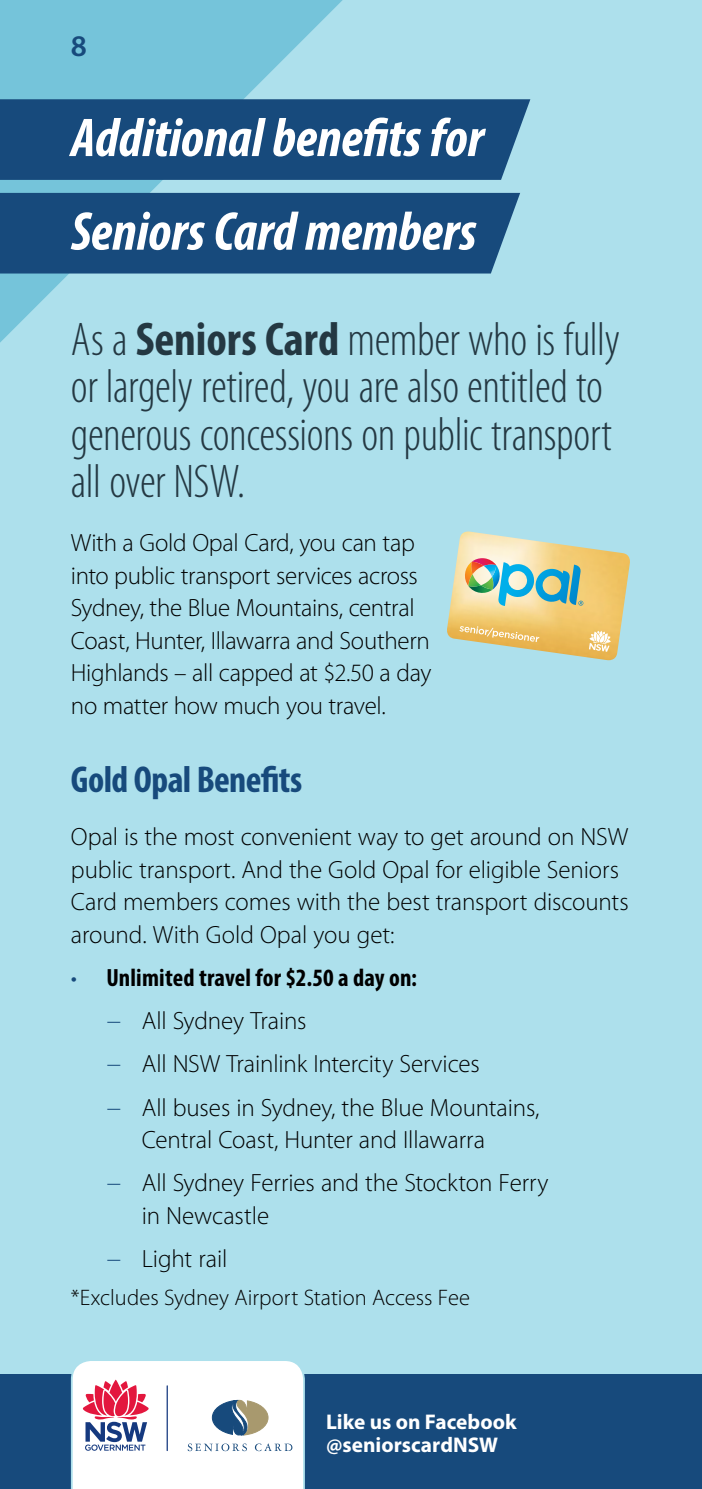
<style>
.page{position:relative;width:702px;height:1489px;background:#fff}
.page>*{position:absolute;margin:0;border:0;box-sizing:border-box;transform-origin:0 0}
._00_H1{font:italic 700 condensed 55px "Myriad Pro";color:#fff}
._02_large_intro{font:300 condensed 47.5px/47.5px "Myriad Pro";letter-spacing:-.01em;color:#243842}
._01_H2B{font:700 condensed 37.5px "Myriad Pro";letter-spacing:-.015em;color:#174a7c}
.t1{font:600 30px "Myriad Pro";color:#174a7c}
._02_large_body{font:300 25px/32.5px "Myriad Pro";letter-spacing:-.01em;color:#000}
._02_largeB4b{font:300 25px/32.5px "Myriad Pro";color:#000}
.t2{font:700 condensed 25px "Myriad Pro";letter-spacing:.005em;color:#000}
._02_Body_Copy{font:300 22.5px "Myriad Pro";color:#000}
.t3{font:700 21.25px/23px "Myriad Pro";color:#fff}
.s1{font-weight:700}
.s2{font-weight:300;font-stretch:normal;color:#174a7c}
.s3{color:#174a7c}
</style>
<div class="page">
<div style="left:0;top:0;width:702px;height:1488px;background:#ade0ec"></div>
<svg style="left:0;top:0;width:531px;height:343px"></svg>
<div style="left:0;top:99px;width:530px;height:81px;background:#174a7c"></div>
<div style="left:0;top:193px;width:520px;height:80px;background:#174a7c"></div>
<img style="left:447px;top:531px;width:183px;height:130px">
<svg style="left:589px;top:630px;width:21px;height:21px"></svg>
<svg style="left:459px;top:626px;width:80px;height:16px"></svg>
<img style="left:462px;top:558px;width:121px;height:48px">
<div style="left:0;top:1374px;width:702px;height:114px;background:#174a7c"></div>
<svg style="left:70px;top:1361px;width:235px;height:127px"></svg>
<p class="t1" style="left:71px;top:27px;width:18px">8</p>
<h2 class="_00_H1" style="left:71px;top:103px;width:414px">Additional benefits for</h2>
<h2 class="_00_H1" style="left:71px;top:197px;width:407px">Seniors Card members</h2>
<p class="_02_large_intro" style="left:71px;top:315px;width:550px">As a <span class="s1">Seniors Card</span> member who is fully or largely retired, you are also entitled to generous concessions on public transport all over NSW.</p>
<p class="_02_large_body" style="left:71px;top:526px;width:362px">With a Gold Opal Card, you can tap into public transport services across Sydney, the Blue Mountains, central Coast, Hunter, Illawarra and Southern Highlands – all capped at $2.50 a day no matter how much you travel.</p>
<h3 class="_01_H2B" style="left:71px;top:755px;width:233px">Gold Opal Benefits</h3>
<p class="_02_largeB4b" style="left:71px;top:820px;width:559px">Opal is the most convenient way to get around on NSW public transport. And the Gold Opal for eligible Seniors Card members comes with the best transport discounts around. With Gold Opal you get:</p>
<p class="t2" style="left:71px;top:962px;width:347px"><span class="s2">•</span> Unlimited travel for $2.50 a day on:</p>
<p class="_02_large_body" style="left:106px;top:1004px;width:202px"><span class="s3">−</span> All Sydney Trains</p>
<p class="_02_large_body" style="left:106px;top:1047px;width:375px"><span class="s3">−</span> All NSW Trainlink Intercity Services</p>
<p class="_02_large_body" style="left:142px;top:1090px;width:399px;text-indent:-35px"><span class="s3">−</span> All buses in Sydney, the Blue Mountains,<br>Central Coast, Hunter and Illawarra</p>
<p class="_02_large_body" style="left:142px;top:1166px;width:408px;text-indent:-35px"><span class="s3">−</span> All Sydney Ferries and the Stockton Ferry in Newcastle</p>
<p class="_02_large_body" style="left:106px;top:1241px;width:122px"><span class="s3">−</span> Light rail</p>
<p class="_02_Body_Copy" style="left:71px;top:1283px;width:401px">*Excludes Sydney Airport Station Access Fee</p>
<p class="t3" style="left:326px;top:1409px;width:192px">Like us on Facebook @seniorscardNSW</p>
</div>
